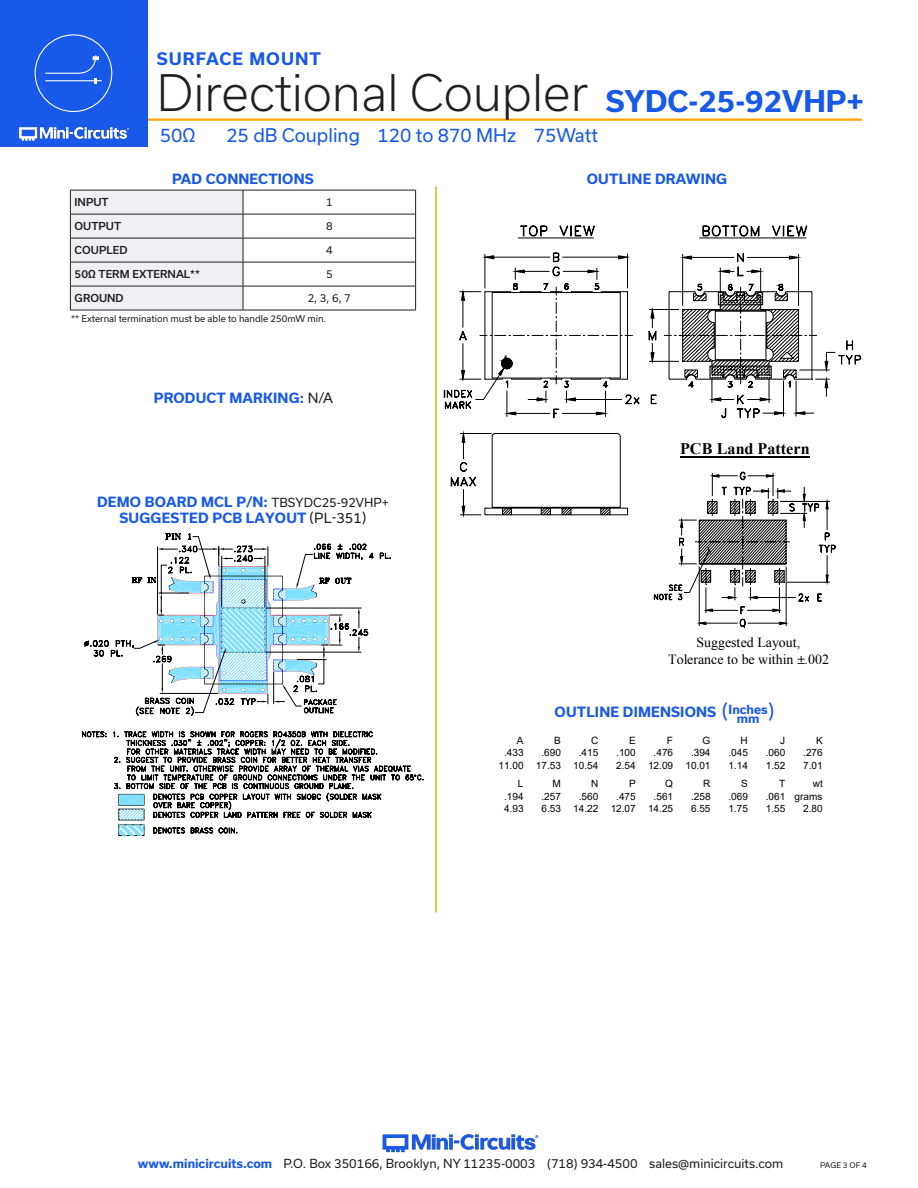
<style>
.page{position:relative;width:918px;height:1188px;background:#fff}
.page>*{position:absolute;margin:0;border:0;box-sizing:border-box;transform-origin:0 0}
.t1{font:300 48px "Usual";color:#231f20}
.t2{font:700 28.5px "Usual";color:#1859ea}
.Blue_Headers{font:19.5px "Usual";color:#1859ea}
.t3{font:18px "Usual";color:#1859ea}
.t4{font:700 16.5px "Usual";letter-spacing:.065em;color:#1859ea}
.t5{font:700 16.2px "Times New Roman";letter-spacing:.005em;color:#000}
.t6{font:13.95px/17.2px "Times New Roman";color:#000;text-align:center}
.Blue_Headers-2{font:700 13.5px "Usual";letter-spacing:.015em;color:#1859ea}
.Demo_Board{font:700 13.5px "Usual";letter-spacing:.015em;color:#1859ea}
.t7{font:12px "Usual";color:#231f20}
.Blue_Headers-3{font:700 12px "Usual";color:#1859ea}
.Table_Header_Left_Ju{font:500 10.5px "Usual";color:#231f20}
.Table_Body_Center{font:10.5px "Usual";color:#231f20}
.t8{font:10.05px "Arial";color:#000}
.Notes{font:9px "Usual";color:#231f20}
.t9{font:7.5px "Usual";color:#231f20}
.s1{font-weight:400;color:#231f20}
.s2{font-weight:400;font-size:12px;color:#231f20}
.s3{font-weight:700;color:#1859ea}
</style>
<div class="page">
<hr style="left:917px;top:0;width:1px;height:147px;background:#1859ea">
<hr style="left:129px;top:118px;width:733px;height:3px;background:#ffa300">
<div style="left:0;top:0;width:147px;height:147px;background:#1859ea"></div>
<img style="left:19px;top:126px;width:110px;height:15px">
<div style="left:35px;top:34px;width:77px;height:78px;border:1px solid #fff;border-radius:50%"></div>
<hr style="left:45px;top:80px;width:57px;height:1px;background:#fff">
<svg style="left:45px;top:55px;width:54px;height:28px"></svg>
<img style="left:382px;top:1134px;width:157px;height:19px">
<hr style="left:435px;top:187px;width:2px;height:726px;background:#ffa300">
<hr style="left:243px;top:190px;width:173px;height:1px;background:#231f20">
<hr style="left:243px;top:214px;width:173px;height:1px;background:#231f20">
<hr style="left:243px;top:238px;width:173px;height:1px;background:#231f20">
<hr style="left:243px;top:262px;width:173px;height:1px;background:#231f20">
<hr style="left:243px;top:286px;width:173px;height:1px;background:#231f20">
<svg style="left:70px;top:190px;width:174px;height:120px"></svg>
<svg style="left:415px;top:190px;width:1px;height:120px"></svg>
<hr style="left:70px;top:310px;width:173px;height:1px;background:#231f20">
<hr style="left:243px;top:310px;width:173px;height:1px;background:#231f20">
<svg style="left:444px;top:225px;width:417px;height:403px"></svg>
<div style="left:672px;top:435px;width:149px;height:31px;background:#fff"></div>
<hr style="left:680px;top:456px;width:130px;height:2px;background:#000">
<svg style="left:82px;top:731px;width:342px;height:105px"></svg>
<svg style="left:84px;top:533px;width:307px;height:183px"></svg>
<h3 class="t4" style="left:157px;top:49px;width:166px">SURFACE MOUNT</h3>
<h1 class="t1" style="left:157px;top:66px;width:433px">Directional Coupler</h1>
<h2 class="t2" style="left:606px;top:85px;width:260px">SYDC-25-92VHP+</h2>
<h3 class="t3" style="left:160px;top:125px;width:37px">50Ω</h3>
<h3 class="t3" style="left:226px;top:125px;width:373px">25 dB Coupling 120 to 870 MHz 75Watt</h3>
<p class="Blue_Headers-2" style="left:172px;top:171px;width:143px">PAD CONNECTIONS</p>
<p class="Blue_Headers-2" style="left:587px;top:171px;width:142px">OUTLINE DRAWING</p>
<p class="Table_Header_Left_Ju" style="left:75px;top:196px;width:36px">INPUT</p>
<p class="Table_Body_Center" style="left:326px;top:196px;width:8px">1</p>
<p class="Table_Header_Left_Ju" style="left:75px;top:220px;width:48px">OUTPUT</p>
<p class="Table_Body_Center" style="left:326px;top:220px;width:8px">8</p>
<p class="Table_Header_Left_Ju" style="left:75px;top:244px;width:54px">COUPLED</p>
<p class="Table_Body_Center" style="left:326px;top:244px;width:8px">4</p>
<p class="Table_Header_Left_Ju" style="left:75px;top:268px;width:127px">50Ω TERM EXTERNAL**</p>
<p class="Table_Body_Center" style="left:326px;top:268px;width:8px">5</p>
<p class="Table_Header_Left_Ju" style="left:75px;top:292px;width:51px">GROUND</p>
<p class="Table_Body_Center" style="left:308px;top:292px;width:45px">2, 3, 6, 7</p>
<p class="Notes" style="left:71px;top:313px;width:257px">** External termination must be able to handle 250mW min.</p>
<p class="Blue_Headers-2" style="left:154px;top:391px;width:181px">PRODUCT MARKING: <span class="s1">N/A</span></p>
<p class="Demo_Board" style="left:97px;top:494px;width:293px">DEMO BOARD MCL P/N: <span class="s2">TBSYDC25-92VHP+</span></p>
<p class="Demo_Board" style="left:120px;top:510px;width:248px">SUGGESTED PCB LAYOUT <span class="s1">(PL-351)</span></p>
<p class="t5" style="left:680px;top:438px;width:131px">PCB Land Pattern</p>
<p class="t6" style="left:668px;top:633px;width:162px">Suggested Layout,<br>Tolerance to be within .002</p>
<p class="Blue_Headers-2" style="left:555px;top:704px;width:163px">OUTLINE DIMENSIONS</p>
<p class="Blue_Headers" style="left:722px;top:701px;width:8px">(</p>
<p class="Blue_Headers-3" style="left:729px;top:702px;width:41px">Inches</p>
<p class="Blue_Headers" style="left:768px;top:701px;width:8px">)</p>
<p class="Blue_Headers-3" style="left:737px;top:711px;width:24px">mm</p>
<p class="t8" style="left:517px;top:733px;width:8px">A</p>
<p class="t8" style="left:554px;top:733px;width:8px">B</p>
<p class="t8" style="left:591px;top:733px;width:9px">C</p>
<p class="t8" style="left:629px;top:733px;width:8px">E</p>
<p class="t8" style="left:667px;top:733px;width:8px">F</p>
<p class="t8" style="left:703px;top:733px;width:9px">G</p>
<p class="t8" style="left:741px;top:733px;width:9px">H</p>
<p class="t8" style="left:780px;top:733px;width:7px">J</p>
<p class="t8" style="left:816px;top:733px;width:8px">K</p>
<p class="t8" style="left:504px;top:746px;width:21px">.433</p>
<p class="t8" style="left:541px;top:746px;width:21px">.690</p>
<p class="t8" style="left:579px;top:746px;width:21px">.415</p>
<p class="t8" style="left:616px;top:746px;width:21px">.100</p>
<p class="t8" style="left:654px;top:746px;width:21px">.476</p>
<p class="t8" style="left:691px;top:746px;width:21px">.394</p>
<p class="t8" style="left:728px;top:746px;width:21px">.045</p>
<p class="t8" style="left:766px;top:746px;width:21px">.060</p>
<p class="t8" style="left:803px;top:746px;width:21px">.276</p>
<p class="t8" style="left:498px;top:758px;width:101px">11.00 17.53 10.54</p>
<p class="t8" style="left:616px;top:758px;width:96px">2.54 12.09 10.01</p>
<p class="t8" style="left:728px;top:758px;width:21px">1.14</p>
<p class="t8" style="left:766px;top:758px;width:21px">1.52</p>
<p class="t8" style="left:803px;top:758px;width:21px">7.01</p>
<p class="t8" style="left:518px;top:777px;width:7px">L</p>
<p class="t8" style="left:553px;top:777px;width:10px">M</p>
<p class="t8" style="left:591px;top:777px;width:9px">N</p>
<p class="t8" style="left:629px;top:777px;width:8px">P</p>
<p class="t8" style="left:665px;top:777px;width:9px">Q</p>
<p class="t8" style="left:703px;top:777px;width:9px">R</p>
<p class="t8" style="left:741px;top:777px;width:8px">S</p>
<p class="t8" style="left:779px;top:777px;width:8px">T</p>
<p class="t8" style="left:813px;top:777px;width:12px">wt</p>
<p class="t8" style="left:504px;top:789px;width:21px">.194</p>
<p class="t8" style="left:541px;top:789px;width:21px">.257</p>
<p class="t8" style="left:579px;top:789px;width:21px">.560</p>
<p class="t8" style="left:616px;top:789px;width:21px">.475</p>
<p class="t8" style="left:654px;top:789px;width:21px">.561</p>
<p class="t8" style="left:691px;top:789px;width:21px">.258</p>
<p class="t8" style="left:728px;top:789px;width:21px">.069</p>
<p class="t8" style="left:766px;top:789px;width:58px">.061 grams</p>
<p class="t8" style="left:504px;top:802px;width:21px">4.93</p>
<p class="t8" style="left:541px;top:802px;width:133px">6.53 14.22 12.07 14.25</p>
<p class="t8" style="left:691px;top:802px;width:21px">6.55</p>
<p class="t8" style="left:728px;top:802px;width:21px">1.75</p>
<p class="t8" style="left:766px;top:802px;width:21px">1.55</p>
<p class="t8" style="left:803px;top:802px;width:21px">2.80</p>
<p class="t7" style="left:138px;top:1157px;width:647px"><span class="s3">www.minicircuits.com</span> P.O. Box 350166, Brooklyn, NY 11235-0003 (718) 934-4500 sales@minicircuits.com</p>
<p class="t9" style="left:820px;top:1161px;width:48px">PAGE 3 OF 4</p>
</div>
